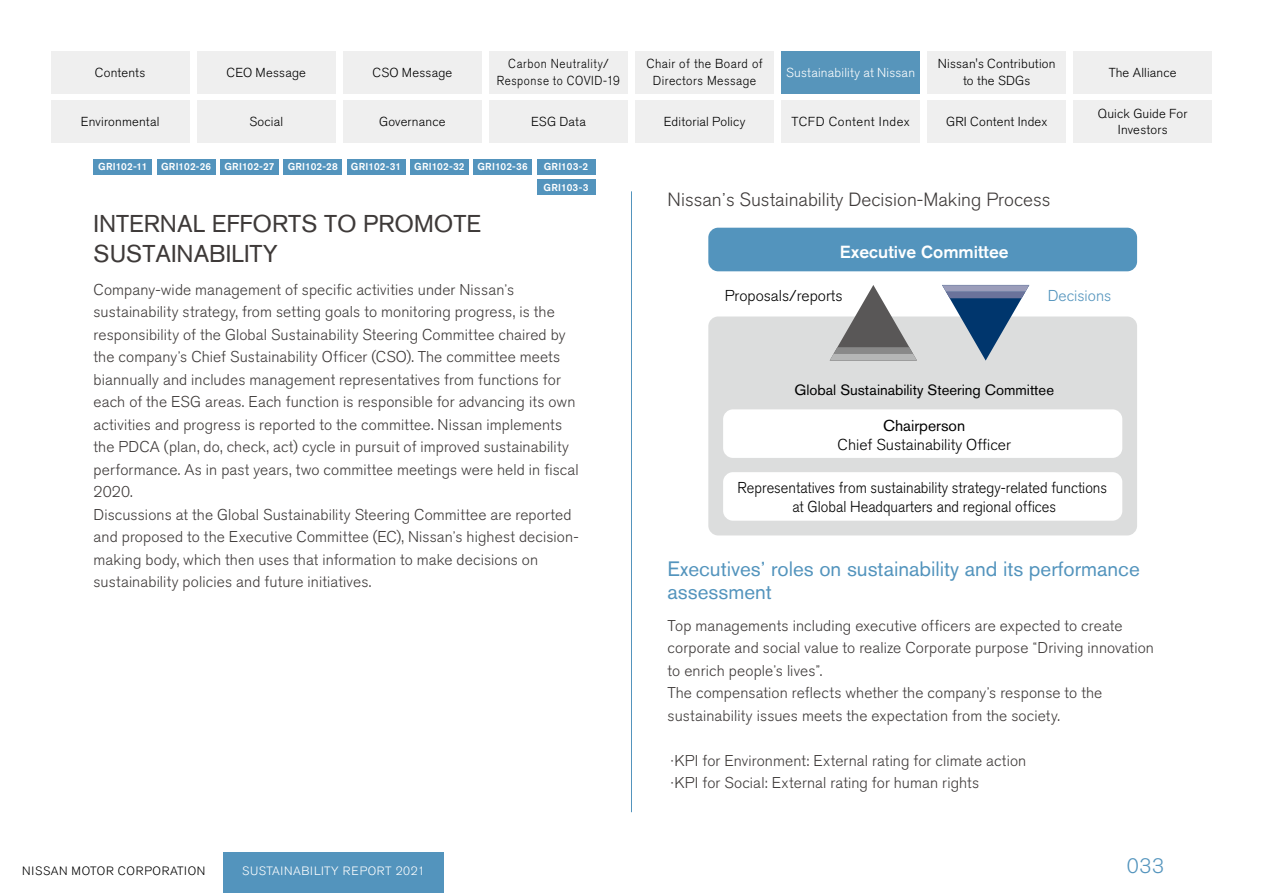
<style>
.page{position:relative;width:1263px;height:893px;background:#fff}
.page>*{position:absolute;margin:0;border:0;box-sizing:border-box;transform-origin:0 0}
.t1{font:24.15px/30px "Nissan Pro";color:#3e3a39}
.t2{font:20.7px/22.5px "Nissan Pro";color:#5394bd}
.t3{font:300 20.7px "Nissan Pro";color:#5394bd}
.t4{font:300 18.9px "Nissan Pro";color:#3e3a39}
.t5{font:500 17.4px "Nissan Pro";color:#fff}
.t6{font:300 15.6px/19px "Nissan Pro";color:#000;text-align:center;scale:.93 1}
.t7{font:300 15.6px "Nissan Pro";color:#000}
.t8{font:15.6px "Nissan Pro";color:#000}
.t9{font:300 15.6px "Nissan Pro";color:#5394bd}
.t10{font:300 15.45px/22.5px "Nissan Pro";letter-spacing:.01em;color:#3e3a39}
.t11{font:14.85px "Nissan Pro";color:#000}
.t12{font:300 13.5px "Shin Go Pr 6 N";color:#3e3a39}
.t13{font:300 12.9px "Nissan Pro";letter-spacing:.02em;color:#000}
.t14{font:300 12.9px/16.5px "Nissan Pro";letter-spacing:.05em;color:#000;text-align:center;scale:.9 1}
.t15{font:300 12.9px/16.5px "Nissan Pro";letter-spacing:.02em;color:#000;text-align:center;scale:.95 1}
.t16{font:300 12.9px "Nissan Pro";letter-spacing:.015em;color:#fff}
.t17{font:300 12px "Nissan Pro";letter-spacing:.04em;color:#fff}
.t18{font:300 12px "Nissan Pro";letter-spacing:.06em;color:#000}
.t19{font:500 10.05px "Nissan Pro";letter-spacing:.025em;color:#fff}
.s1{font-family:"Shin Go Pr 6 N";font-size:13.5px}
.s2{font-family:"Shin Go Pr 6 N";font-size:16.5px}
.s3{font-family:"Shin Go Pr 6 N";font-size:18px}
</style>
<div class="page">
<hr style="left:631px;top:191px;width:1px;height:621px;background:#5394bd">
<div style="left:223px;top:852px;width:220px;height:41px;background:#5394bd"></div>
<div style="left:51px;top:51px;width:138px;height:43px;background:#efefef"></div>
<div style="left:51px;top:100px;width:138px;height:43px;background:#efefef"></div>
<div style="left:197px;top:51px;width:138px;height:43px;background:#efefef"></div>
<div style="left:197px;top:100px;width:138px;height:43px;background:#efefef"></div>
<div style="left:343px;top:51px;width:138px;height:43px;background:#efefef"></div>
<div style="left:343px;top:100px;width:138px;height:43px;background:#efefef"></div>
<div style="left:489px;top:51px;width:139px;height:43px;background:#efefef"></div>
<div style="left:489px;top:100px;width:139px;height:43px;background:#efefef"></div>
<div style="left:635px;top:51px;width:139px;height:43px;background:#efefef"></div>
<div style="left:635px;top:100px;width:139px;height:43px;background:#efefef"></div>
<div style="left:781px;top:51px;width:139px;height:43px;background:#5795bb"></div>
<div style="left:781px;top:100px;width:139px;height:43px;background:#efefef"></div>
<div style="left:927px;top:51px;width:139px;height:43px;background:#efefef"></div>
<div style="left:1073px;top:51px;width:139px;height:43px;background:#efefef"></div>
<div style="left:927px;top:100px;width:139px;height:43px;background:#efefef"></div>
<div style="left:1073px;top:100px;width:139px;height:43px;background:#efefef"></div>
<div style="left:94px;top:159px;width:58px;height:16px;background:#5394bd"></div>
<div style="left:157px;top:159px;width:58px;height:16px;background:#5394bd"></div>
<div style="left:220px;top:159px;width:59px;height:16px;background:#5394bd"></div>
<div style="left:283px;top:159px;width:59px;height:16px;background:#5394bd"></div>
<div style="left:347px;top:159px;width:58px;height:16px;background:#5394bd"></div>
<div style="left:410px;top:159px;width:59px;height:16px;background:#5394bd"></div>
<div style="left:473px;top:159px;width:59px;height:16px;background:#5394bd"></div>
<div style="left:537px;top:159px;width:58px;height:16px;background:#5394bd"></div>
<div style="left:537px;top:180px;width:58px;height:15px;background:#5394bd"></div>
<div style="left:708px;top:228px;width:429px;height:43px;background:#5394bd;border-radius:10px"></div>
<div style="left:708px;top:316px;width:429px;height:219px;background:#dcdddd;border-radius:10px"></div>
<div style="left:723px;top:472px;width:399px;height:49px;background:#fff;border-radius:10px"></div>
<div style="left:723px;top:409px;width:399px;height:49px;background:#fff;border-radius:10px"></div>
<svg style="left:942px;top:285px;width:87px;height:76px"></svg>
<svg style="left:830px;top:285px;width:87px;height:76px"></svg>
<p class="t13" style="left:95px;top:64px;width:52px">Contents</p>
<p class="t13" style="left:81px;top:113px;width:80px">Environmental</p>
<p class="t13" style="left:227px;top:64px;width:81px">CEO Message</p>
<p class="t13" style="left:249px;top:113px;width:35px">Social</p>
<p class="t13" style="left:372px;top:64px;width:81px">CSO Message</p>
<p class="t13" style="left:379px;top:113px;width:68px">Governance</p>
<p class="t14" style="left:497px;top:56px;width:138px">Carbon Neutrality/<br>Response to COVID-19</p>
<p class="t13" style="left:531px;top:113px;width:56px">ESG Data</p>
<p class="t19" style="left:98px;top:160px;width:51px">GRI102-11</p>
<p class="t19" style="left:161px;top:160px;width:52px">GRI102-26</p>
<p class="t19" style="left:224px;top:160px;width:52px">GRI102-27</p>
<p class="t19" style="left:288px;top:160px;width:52px">GRI102-28</p>
<p class="t19" style="left:351px;top:160px;width:52px">GRI102-31</p>
<p class="t19" style="left:414px;top:160px;width:52px">GRI102-32</p>
<p class="t19" style="left:477px;top:160px;width:52px">GRI102-36</p>
<p class="t19" style="left:544px;top:160px;width:46px">GRI103-2</p>
<p class="t19" style="left:544px;top:181px;width:46px">GRI103-3</p>
<h1 class="t1" style="left:94px;top:209px;width:389px">INTERNAL EFFORTS TO PROMOTE<br>SUSTAINABILITY</h1>
<p class="t10" style="left:94px;top:278px;width:487px">Company-wide management of specific activities under Nissan<span class="s1">ʼ</span>s sustainability strategy, from setting goals to monitoring progress is, the responsibility of the Global Sustainability Steering Committee chaired by the company<span class="s1">ʼ</span>s Chief Sustainability Officer (CSO .) The committee meets biannually and includes management representatives from functions for each of the ESG areas. Each function is responsible for advancing its own activities and progress is reported to the committee. Nissan implements the PDCA (plan, do, check, act) cycle in pursuit of improved sustainability performance. As in past years, two committee meetings were held in fiscal 2020.<br>Discussions at the Global Sustainability Steering Committee are reported</p>
<p class="t10" style="left:94px;top:548px;width:446px">making body, which then uses that information to make decisions on</p>
<p class="t10" style="left:94px;top:526px;width:487px">and proposed to the Executive Committee (EC ,) Nissan<span class="s1">ʼ</span>s highest decision-</p>
<p class="t10" style="left:94px;top:571px;width:279px">sustainability policies and future initiatives.</p>
<p class="t18" style="left:22px;top:863px;width:185px">NISSAN MOTOR CORPORATION</p>
<p class="t17" style="left:242px;top:863px;width:184px">SUSTAINABILITY REPORT 2021</p>
<p class="t15" style="left:646px;top:56px;width:124px">Chair of the Board of<br>Directors Message</p>
<p class="t13" style="left:664px;top:113px;width:83px">Editorial Policy</p>
<p class="t16" style="left:786px;top:64px;width:130px">Sustainability at Nissan</p>
<p class="t13" style="left:791px;top:113px;width:120px">TCFD Content Index</p>
<p class="t13" style="left:938px;top:55px;width:119px">Nissan s' Contribution</p>
<p class="t13" style="left:963px;top:72px;width:69px">to the SDGs</p>
<p class="t13" style="left:946px;top:113px;width:103px">GRI Content Index</p>
<p class="t4" style="left:668px;top:187px;width:384px">Nissan<span class="s2">ʼ</span>s Sustainability Decision-Making Process</p>
<p class="t5" style="left:840px;top:240px;width:170px">Executive Committee</p>
<p class="t13" style="left:1109px;top:64px;width:69px">The Alliance</p>
<p class="t13" style="left:1098px;top:105px;width:91px">Quick Guide For</p>
<p class="t13" style="left:1118px;top:121px;width:51px">Investors</p>
<p class="t7" style="left:725px;top:286px;width:120px">Proposals/reports</p>
<p class="t9" style="left:1048px;top:286px;width:65px">Decisions</p>
<p class="t11" style="left:794px;top:381px;width:261px">Global Sustainability Steering Committee</p>
<p class="t8" style="left:883px;top:416px;width:84px">Chairperson</p>
<p class="t7" style="left:837px;top:435px;width:175px">Chief Sustainability Officer</p>
<p class="t6" style="left:737px;top:478px;width:399px">Representatives from sustainability strategy-related functions at Global Headquarters and regional offices</p>
<h2 class="t2" style="left:668px;top:557px;width:474px">Executives<span class="s3">ʼ</span> roles on sustainability and its performance assessment</h2>
<p class="t10" style="left:1038px;top:614px;width:118px;text-indent:-370px">Top managements including executive officers are expected to create<br>Driving innovation</p>
<p class="t10" style="left:668px;top:636px;width:436px">corporate and social value to realize Corporate purpose<br>to enrich people<span class="s1">ʼ</span>s lives .<span class="s1">“<br></span>The compensation reflects whether the company<span class="s1">ʼ</span>s response to the sustainability issues meets the expectation from the society.</p>
<p class="t10" style="left:674px;top:749px;width:353px">KPI for Environment: External rating for climate action</p>
<p class="t12" style="left:1032px;top:637px;width:6px">“</p>
<p class="t12" style="left:665px;top:749px;width:15px">・</p>
<p class="t10" style="left:674px;top:771px;width:306px">KPI for Social: External rating for human rights</p>
<p class="t12" style="left:665px;top:772px;width:15px">・</p>
<h2 class="t3" style="left:1127px;top:852px;width:39px">033</h2>
</div>
